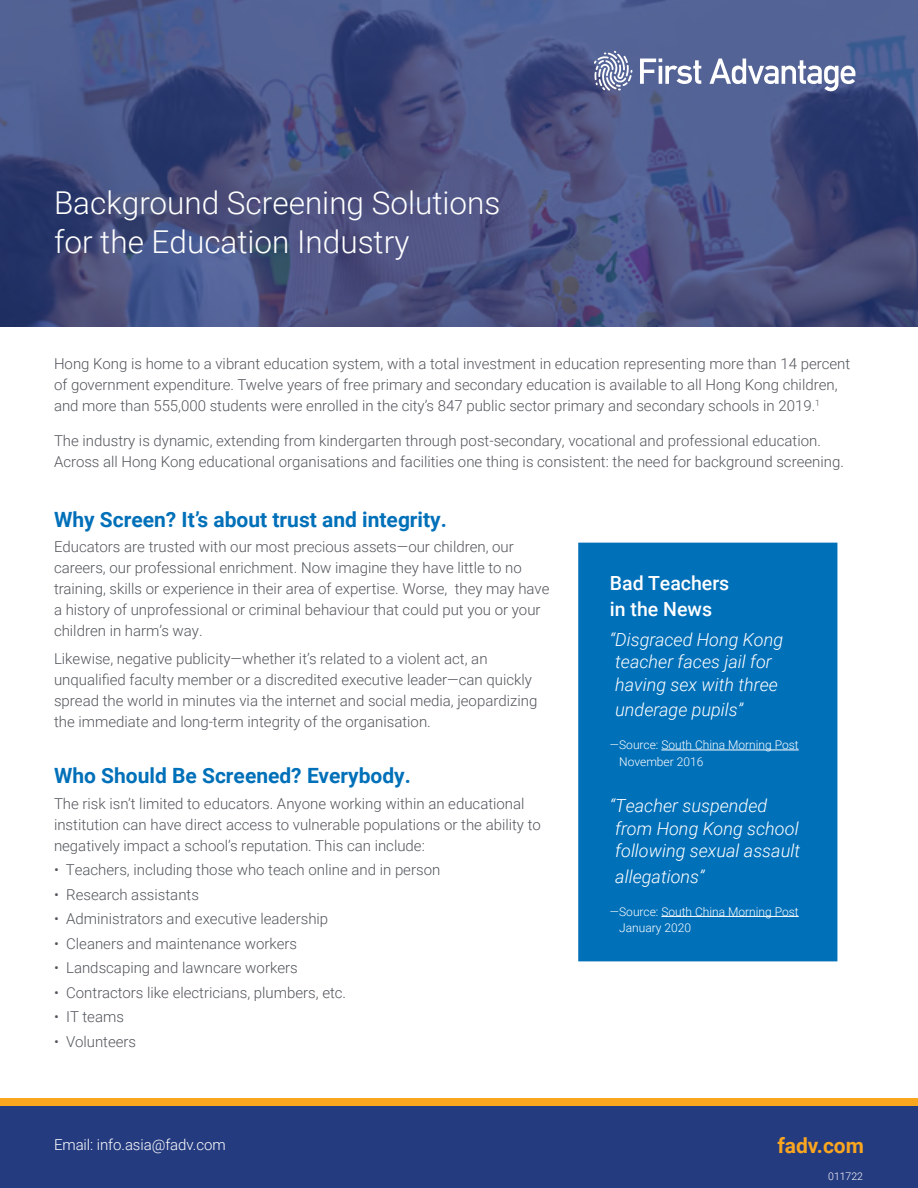
<style>
.page{position:relative;width:918px;height:1188px;background:#fff}
.page>*{position:absolute;margin:0;border:0;box-sizing:border-box;transform-origin:0 0}
.t1{font:300 31.5px/39px "Roboto";color:#fff}
.t2{font:700 21px "Roboto";color:#0070b9}
.t3{font:700 21px "Roboto";color:#faa61f}
.t4{font:500 19.5px/25.5px "Roboto";color:#fff}
.t5{font:italic 300 18px/22.5px "Roboto";color:#fff}
.t6{font:300 15px/21px "Roboto";color:#52555b}
.t7{font:300 15px "Roboto";letter-spacing:-.005em;color:#fff}
.t8{font:300 12px/16.5px "Roboto";color:#fff}
.t9{font:300 10.5px "Roboto";letter-spacing:-.005em;color:#fff}
</style>
<div class="page">
<div style="left:0;top:1105px;width:918px;height:83px;background:#253b80"></div>
<div style="left:0;top:1098px;width:918px;height:7px;background:#faa61f"></div>
<img style="left:0;top:0;width:918px;height:327px">
<svg style="left:594px;top:51px;width:38px;height:40px"></svg>
<svg style="left:640px;top:59px;width:61px;height:25px"></svg>
<svg style="left:709px;top:59px;width:146px;height:32px"></svg>
<div style="left:578px;top:543px;width:259px;height:418px;background:#0070b9"></div>
<hr style="left:661px;top:750px;width:138px;height:1px;background:#fff">
<hr style="left:661px;top:916px;width:138px;height:1px;background:#fff">
<h1 class="t1" style="left:54px;top:182px;width:448px">Background Screening Solutions for the Education Industry</h1>
<p class="t6" style="left:54px;top:353px;width:798px">Hong Kong is home to a vibrant education system, with a total investment in education representing more than 14 percent of government expenditure. Twelve years of free primary and secondary education is available to all Hong Kong children, and more than 555,000 students were enrolled in the city’s 847 public sector primary and secondary schools in 2019.<sup>1</sup></p>
<p class="t6" style="left:54px;top:429px;width:791px">The industry is dynamic, extending from kindergarten through post-secondary, vocational and professional education.<br>Across all Hong Kong educational organisations and facilities one thing is consistent: the need for background screening.</p>
<h2 class="t2" style="left:54px;top:504px;width:394px">Why Screen? It’s about trust and integrity.</h2>
<p class="t6" style="left:54px;top:536px;width:497px">Educators are trusted with our most precious assets—our children, our careers, our professional enrichment. Now imagine they have little to no training, skills or experience in their area of expertise. Worse, they may have a history of unprofessional or criminal behaviour that could put you or your children in harm’s way.</p>
<p class="t6" style="left:54px;top:648px;width:485px">Likewise, negative publicity—whether it’s related to a violent act, an unqualified faculty member or a discredited executive leader—can quickly spread the world in minutes via the internet and social media, jeopardizing the immediate and long-term integrity of the organisation.</p>
<h2 class="t2" style="left:54px;top:761px;width:358px">Who Should Be Screened? Everybody.</h2>
<p class="t6" style="left:54px;top:792px;width:488px">The risk isn’t limited to educators. Anyone working within an educational institution can have direct access to vulnerable populations or the ability to negatively impact a school’s reputation. This can include:</p>
<p class="t6" style="left:54px;top:859px;width:388px">• Teachers, including those who teach online and in person</p>
<p class="t6" style="left:54px;top:883px;width:146px">• Research assistants</p>
<p class="t6" style="left:54px;top:908px;width:276px">• Administrators and executive leadership</p>
<p class="t6" style="left:54px;top:933px;width:245px">• Cleaners and maintenance workers</p>
<p class="t6" style="left:54px;top:957px;width:245px">• Landscaping and lawncare workers</p>
<p class="t6" style="left:54px;top:982px;width:294px">• Contractors like electricians, plumbers, etc.</p>
<p class="t6" style="left:54px;top:1006px;width:71px">• IT teams</p>
<p class="t6" style="left:54px;top:1031px;width:84px">• Volunteers</p>
<h3 class="t4" style="left:610px;top:570px;width:121px">Bad Teachers in the News</h3>
<p class="t5" style="left:610px;top:627px;width:175px">“Disgraced Hong Kong teacher faces jail for having sex with three</p>
<p class="t5" style="left:615px;top:698px;width:129px">underage pupils”</p>
<p class="t8" style="left:619px;top:736px;width:181px;text-indent:-9px">—Source: South China Morning Post<br>November 2016</p>
<p class="t5" style="left:610px;top:794px;width:192px">“Teacher suspended from Hong Kong school following sexual assault</p>
<p class="t5" style="left:615px;top:864px;width:91px">allegations”</p>
<p class="t8" style="left:619px;top:903px;width:181px;text-indent:-9px">—Source: South China Morning Post<br>January 2020</p>
<p class="t7" style="left:54px;top:1134px;width:173px">Email: info.asia@fadv.com</p>
<h2 class="t3" style="left:777px;top:1131px;width:88px">fadv.com</h2>
<p class="t9" style="left:828px;top:1168px;width:36px">011722</p>
</div>
